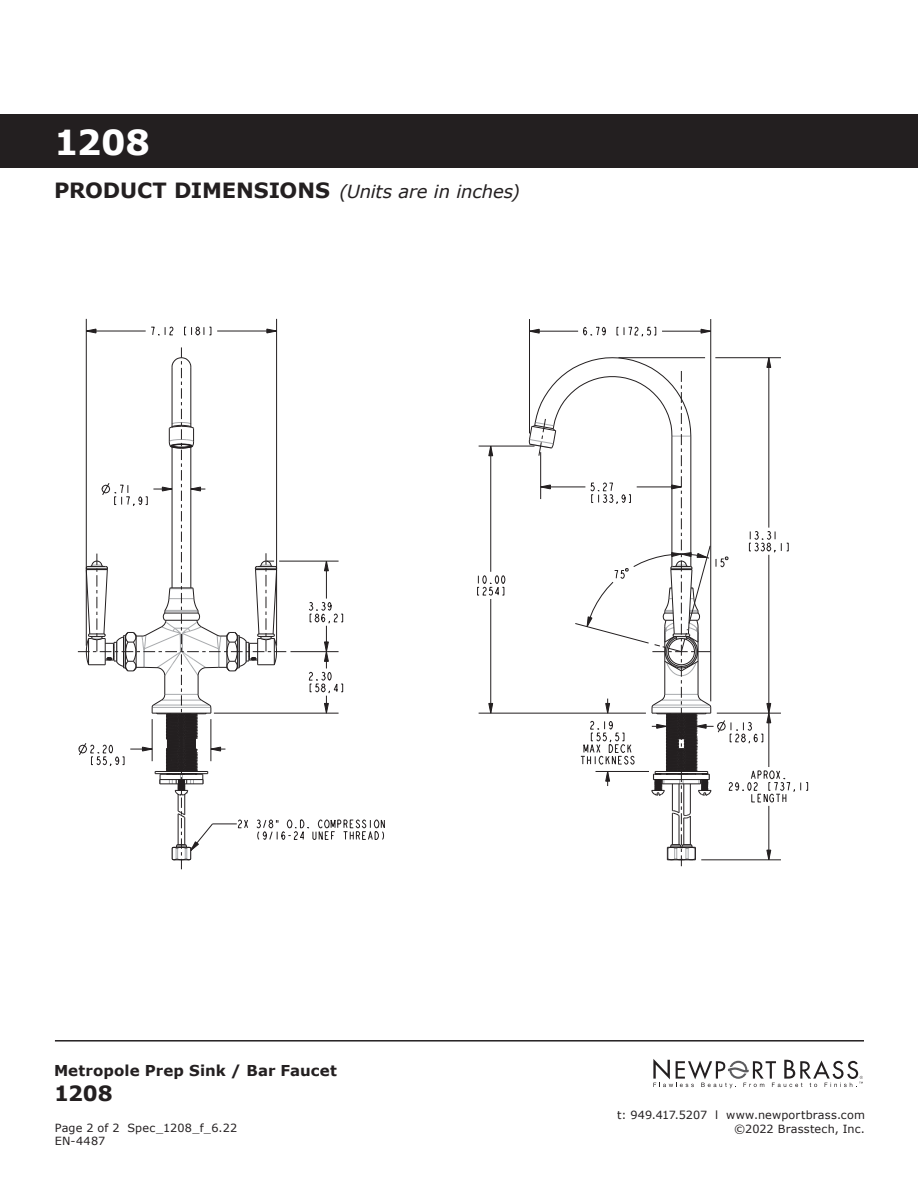
<style>
.page{position:relative;width:918px;height:1188px;background:#fff}
.page>*{position:absolute;margin:0;border:0;box-sizing:border-box;transform-origin:0 0}
.t1{font:700 34.5px "Verdana";color:#fff}
.t2{font:700 21px "Verdana";color:#231f20}
.t3{font:italic 18px "Verdana";letter-spacing:-.01em;color:#231f20}
.t4{font:700 15px "Verdana";letter-spacing:.005em;color:#231f20}
.t5{font:11.25px/13.5px "Verdana";letter-spacing:.015em;color:#231f20;text-align:right}
.s1{font-weight:700;font-style:normal;font-size:21px}
</style>
<div class="page">
<svg style="left:653px;top:1059px;width:210px;height:29px"></svg>
<hr style="left:55px;top:1040px;width:809px;height:2px;background:#231f20">
<div style="left:0;top:114px;width:918px;height:54px;background:#231f20"></div>
<svg style="left:151px;top:326px;width:23px;height:10px"></svg>
<svg style="left:184px;top:326px;width:27px;height:10px"></svg>
<svg style="left:87px;top:328px;width:9px;height:6px"></svg>
<svg style="left:266px;top:328px;width:10px;height:6px"></svg>
<svg style="left:477px;top:575px;width:28px;height:21px"></svg>
<svg style="left:488px;top:445px;width:5px;height:11px"></svg>
<svg style="left:488px;top:703px;width:5px;height:10px"></svg>
<svg style="left:583px;top:326px;width:23px;height:10px"></svg>
<svg style="left:617px;top:326px;width:39px;height:11px"></svg>
<svg style="left:701px;top:329px;width:9px;height:5px"></svg>
<svg style="left:530px;top:329px;width:10px;height:5px"></svg>
<hr style="left:86px;top:319px;width:1px;height:327px;background:#231f20">
<hr style="left:276px;top:319px;width:1px;height:327px;background:#231f20">
<hr style="left:217px;top:331px;width:60px;height:1px;background:#231f20">
<hr style="left:86px;top:331px;width:60px;height:1px;background:#231f20">
<hr style="left:490px;top:446px;width:1px;height:126px;background:#231f20">
<hr style="left:490px;top:599px;width:1px;height:114px;background:#231f20">
<hr style="left:479px;top:713px;width:167px;height:1px;background:#231f20">
<hr style="left:529px;top:319px;width:1px;height:114px;background:#231f20">
<hr style="left:710px;top:319px;width:1px;height:382px;background:#231f20">
<hr style="left:479px;top:446px;width:56px;height:1px;background:#231f20">
<hr style="left:662px;top:331px;width:49px;height:1px;background:#231f20">
<hr style="left:530px;top:331px;width:48px;height:1px;background:#231f20">
<svg style="left:78px;top:347px;width:307px;height:522px"></svg>
<svg style="left:528px;top:357px;width:280px;height:509px"></svg>
<h1 class="t1" style="left:54px;top:120px;width:98px">1208</h1>
<h3 class="t3" style="left:54px;top:180px;width:467px"><span class="s1">PRODUCT DIMENSIONS</span> (Units are in inches)</h3>
<h3 class="t4" style="left:54px;top:1061px;width:284px">Metropole Prep Sink / Bar Faucet</h3>
<h2 class="t2" style="left:54px;top:1079px;width:60px">1208</h2>
<p class="t5" style="left:55px;top:1121px;width:184px;text-align:left">Page 2 of 2 Spec_1208_f_6.22<br>EN-4487</p>
<p class="t5" style="left:617px;top:1109px;width:249px">t: 949.417.5207 l www.newportbrass.com ©2022 Brasstech, Inc.</p>
</div>
